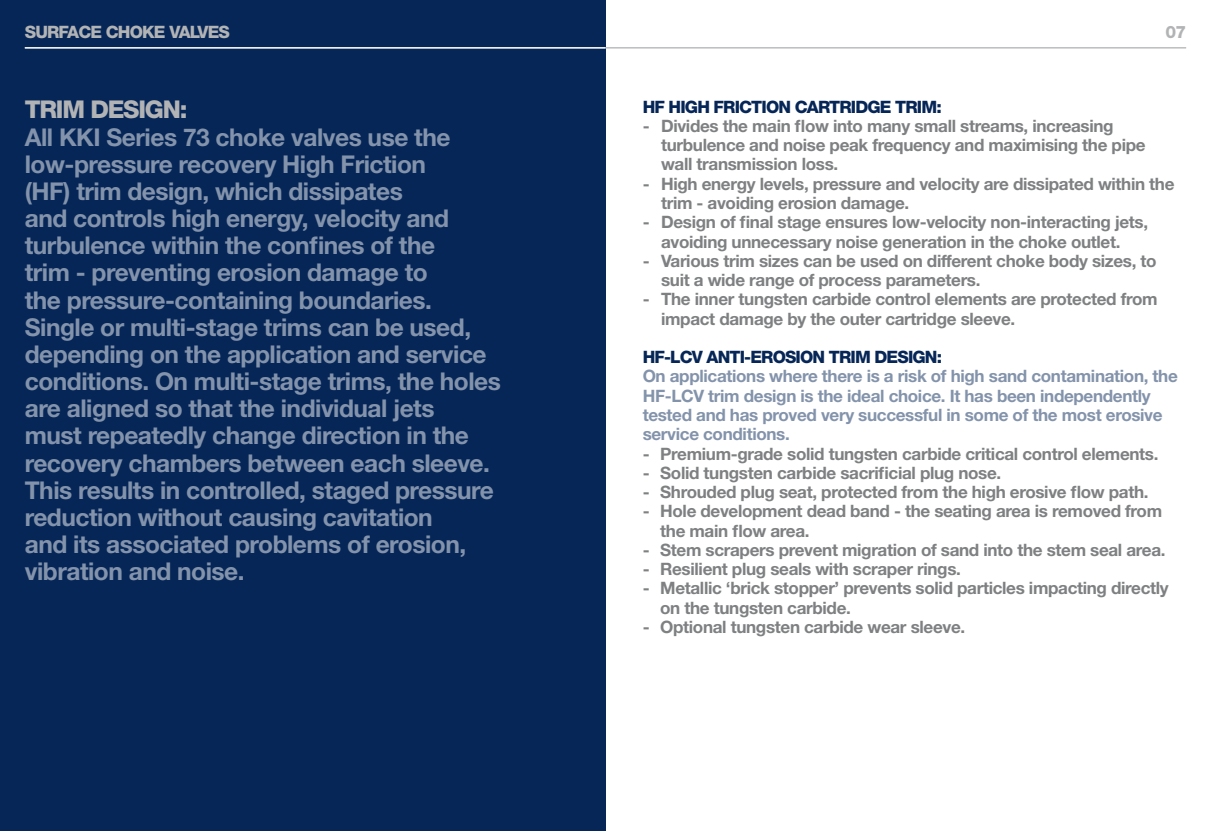
<style>
.page{position:relative;width:1211px;height:831px;background:#fff}
.page>*{position:absolute;margin:0;border:0;box-sizing:border-box;transform-origin:0 0}
.t1{font:700 24.5px/27.1px "Helvetica Neue";letter-spacing:-.02em;color:#8393ab}
.t2{font:800 24.5px "Helvetica Neue";letter-spacing:-.05em;color:#b2b3b5}
.t3{font:700 17.06px/19.2px "Helvetica Neue";letter-spacing:-.02em;color:#7e8082}
.t4{font:700 17.06px/19.2px "Helvetica Neue";letter-spacing:-.02em;color:#8393ab}
.t5{font:800 17.06px "Helvetica Neue";letter-spacing:-.05em;color:#062657}
.t6{font:800 17.06px "Helvetica Neue";letter-spacing:-.05em;color:#b2b3b5}
</style>
<div class="page">
<div style="left:0;top:0;width:605px;height:830px;background:#062657"></div>
<hr style="left:25px;top:47px;width:1161px;height:1px;background:#b2b3b5">
<hr style="left:25px;top:47px;width:580px;height:1px;background:#fff">
<p class="t6" style="left:25px;top:22px;width:207px">SURFACE CHOKE VALVES</p>
<p class="t6" style="left:1165px;top:22px;width:22px">07</p>
<p class="t2" style="left:25px;top:95px;width:164px">TRIM DESIGN:</p>
<p class="t1" style="left:25px;top:123px;width:478px">All KKI Series 73 choke valves use the low-pressure recovery High Friction<br>(HF) trim design, which dissipates<br>and controls high energy, velocity and turbulence within the confines of the<br>trim - preventing erosion damage to<br>the pressure-containing boundaries.<br>Single or multi-stage trims can be used, depending on the application and service conditions. On multi-stage trims, the holes are aligned so that the individual jets<br>must repeatedly change direction in the recovery chambers between each sleeve.<br>This results in controlled, staged pressure reduction without causing cavitation<br>and its associated problems of erosion, vibration and noise.</p>
<p class="t5" style="left:643px;top:96px;width:301px">HF HIGH FRICTION CARTRIDGE TRIM:</p>
<p class="t3" style="left:643px;top:116px;width:472px">- Divides the main flow into many small streams, increasing</p>
<p class="t3" style="left:661px;top:135px;width:486px">turbulence and noise peak frequency and maximising the pipe</p>
<p class="t3" style="left:661px;top:154px;width:179px">wall transmission loss.</p>
<p class="t3" style="left:661px;top:173px;width:515px;text-indent:-18px">- High energy levels, pressure and velocity are dissipated within the trim - avoiding erosion damage.</p>
<p class="t3" style="left:643px;top:212px;width:507px;text-align:center">- Design of final stage ensures low-velocity non-interacting jets, avoiding unnecessary noise generation in the choke outlet.</p>
<p class="t3" style="left:661px;top:250px;width:497px;text-indent:-18px">- Various trim sizes can be used on different choke body sizes, to suit a wide range of process parameters.</p>
<p class="t3" style="left:661px;top:289px;width:498px;text-indent:-18px">- The inner tungsten carbide control elements are protected from impact damage by the outer cartridge sleeve.</p>
<p class="t5" style="left:643px;top:347px;width:301px">HF-LCV ANTI-EROSION TRIM DESIGN:</p>
<p class="t4" style="left:643px;top:366px;width:537px">On applications where there is a risk of high sand contamination, the HF-LCV trim design is the ideal choice. It has been independently tested and has proved very successful in some of the most erosive service conditions.</p>
<p class="t3" style="left:643px;top:443px;width:517px">- Premium-grade solid tungsten carbide critical control elements.</p>
<p class="t3" style="left:643px;top:462px;width:360px">- Solid tungsten carbide sacrificial plug nose.</p>
<p class="t3" style="left:643px;top:481px;width:507px">- Shrouded plug seat, protected from the high erosive flow path.</p>
<p class="t3" style="left:660px;top:501px;width:503px;text-indent:-18px">- Hole development dead band - the seating area is removed from the main flow area.</p>
<p class="t3" style="left:643px;top:539px;width:524px">- Stem scrapers prevent migration of sand into the stem seal area.</p>
<p class="t3" style="left:643px;top:558px;width:320px">- Resilient plug seals with scraper rings.</p>
<p class="t3" style="left:660px;top:578px;width:510px;text-indent:-18px">- Metallic ‘brick stopper’ prevents solid particles impacting directly on the tungsten carbide.</p>
<p class="t3" style="left:643px;top:616px;width:324px">- Optional tungsten carbide wear sleeve.</p>
</div>
